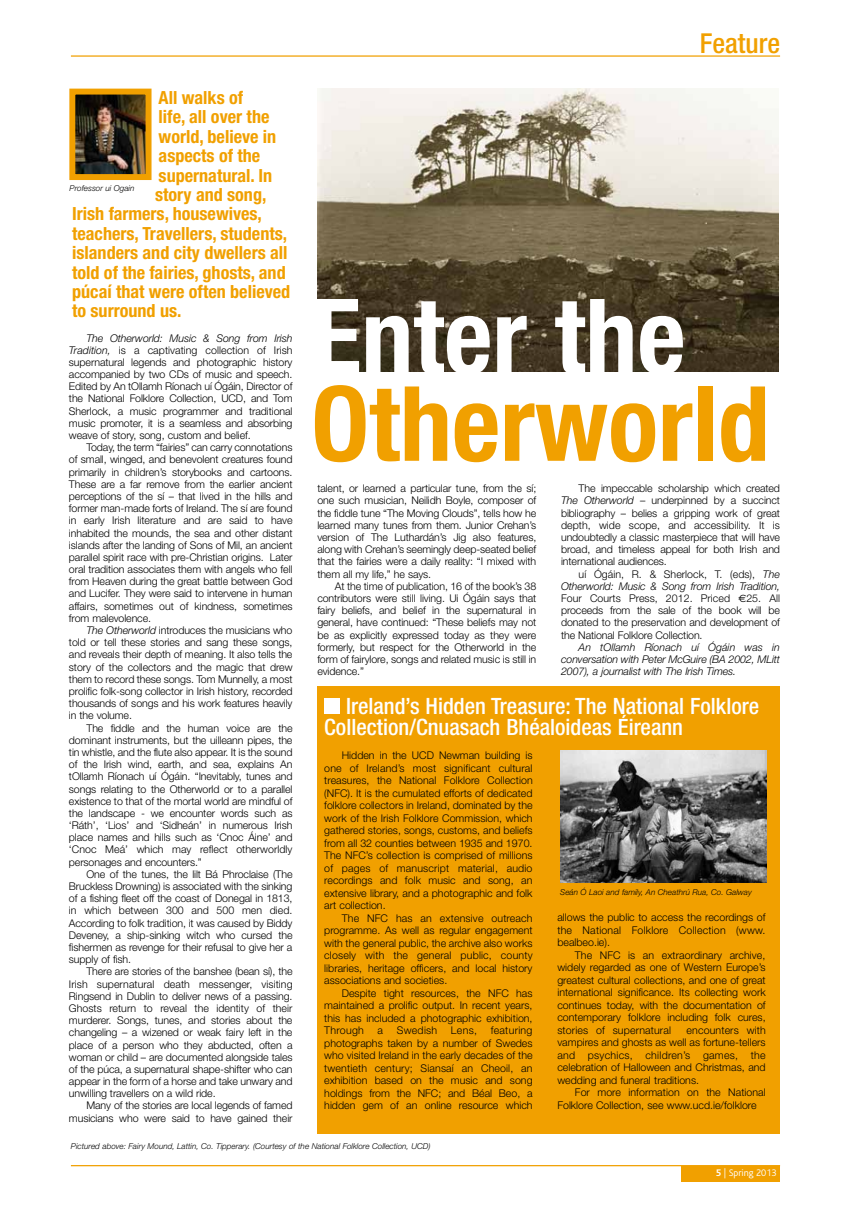
<style>
.page{position:relative;width:851px;height:1205px;background:#fff}
.page>*{position:absolute;margin:0;border:0;box-sizing:border-box;transform-origin:0 0}
.t1{font:700 condensed 104px "Helvetica Neue";color:#f1a000}
.t2{font:700 condensed 104px "Helvetica Neue";color:#fff}
.t3{font:500 condensed 27.5px "Helvetica Neue";color:#f1a000}
.t4{font:500 condensed 22.5px/21.2px "Helvetica Neue";color:#fff}
.t5{font:700 condensed 18.12px "Helvetica Neue";color:#f1a000}
.t6{font:300 10.62px/12.1px "Helvetica Neue CE";letter-spacing:-.01em;color:#000;text-align:justify}
.t7{font:italic 300 10.62px/12.1px "Helvetica Neue CE";letter-spacing:-.01em;color:#000;text-align:justify}
.t8{font:300 10.62px "Helvetica Neue CE";letter-spacing:.025em;color:#000}
.t9{font:300 10px "Bliss";color:#fff}
.t10{font:italic 300 8.12px "Helvetica Neue CE";color:#000}
.s1{font-style:italic}
.s2{font-family:"Euro Sans";font-weight:400}
.s3{font-weight:700}
</style>
<div class="page">
<div style="left:681px;top:1166px;width:99px;height:16px;background:#f1a000"></div>
<hr style="left:71px;top:1165px;width:709px;height:1px;background:#f1a000">
<hr style="left:71px;top:55px;width:709px;height:2px;background:#f1a000">
<img style="left:317px;top:89px;width:461px;height:282px">
<img style="left:76px;top:96px;width:68px;height:77px">
<div style="left:69px;top:89px;width:82px;height:91px;border:6px solid #f1a000"></div>
<div style="left:317px;top:686px;width:463px;height:448px;background:#f1a000"></div>
<div style="left:324px;top:698px;width:16px;height:16px;background:#fff"></div>
<img style="left:560px;top:751px;width:206px;height:132px">
<h3 class="t5" style="left:159px;top:87px;width:86px">All walks of</h3>
<h3 class="t5" style="left:159px;top:106px;width:112px">life, all over the</h3>
<h3 class="t5" style="left:159px;top:125px;width:119px">world, believe in</h3>
<h3 class="t5" style="left:159px;top:145px;width:103px">aspects of the</h3>
<h3 class="t5" style="left:159px;top:164px;width:115px">supernatural. In</h3>
<h3 class="t5" style="left:155px;top:184px;width:113px">story and song,</h3>
<h3 class="t5" style="left:72px;top:203px;width:191px">Irish farmers, housewives,</h3>
<h3 class="t5" style="left:72px;top:222px;width:216px">teachers, Travellers, students,</h3>
<h3 class="t5" style="left:72px;top:242px;width:217px">islanders and city dwellers all</h3>
<h3 class="t5" style="left:72px;top:261px;width:215px">told of the fairies, ghosts, and</h3>
<h3 class="t5" style="left:72px;top:280px;width:220px">púcaí that were often believed</h3>
<h3 class="t5" style="left:72px;top:300px;width:111px">to surround us.</h3>
<p class="t10" style="left:70px;top:183px;width:66px">Professor ui Ogain</p>
<p class="t6" style="left:69px;top:332px;width:225px;text-indent:17px"><span class="s1">The Otherworld: Music &amp; Song from Irish Tradition,</span> is a captivating collection of Irish supernatural legends and photographic history accompanied by two CDs of music and speech.<br>Edited by An tOllamh Ríonach uí Ógáin, Director of the National Folklore Collection, UCD, and Tom Sherlock, a music programmer and traditional music promoter, it is a seamless and absorbing weave of story, song, custom and belief.</p>
<p class="t6" style="left:69px;top:441px;width:225px;text-indent:17px">Today, the term “fairies” can carry connotations of small, winged, and benevolent creatures found primarily in children’s storybooks and cartoons.<br>These are a far remove from the earlier ancient perceptions of the sí – that lived in the hills and former man-made forts of Ireland. The sí are found in early Irish literature and are said to have inhabited the mounds, the sea and other distant islands after the landing of Sons of Mil, an ancient parallel spirit race with pre-Christian origins. Later oral tradition associates them with angels who fell from Heaven during the great battle between God and Lucifer. They were said to intervene in human affairs, sometimes out of kindness, sometimes from malevolence.</p>
<p class="t6" style="left:69px;top:624px;width:225px;text-indent:17px"><span class="s1">The Otherworld</span> introduces the musicians who told or tell these stories and sang these songs, and reveals their depth of meaning. It also tells the story of the collectors and the magic that drew them to record these songs. Tom Munnelly, a most prolific folk-song collector in Irish history, recorded thousands of songs and his work features heavily in the volume.</p>
<p class="t6" style="left:69px;top:722px;width:225px;text-indent:17px">The fiddle and the human voice are the dominant instruments, but the uilleann pipes, the tin whistle, and the flute also appear. It is the sound of the Irish wind, earth, and sea, explains An tOllamh Ríonach uí Ógáin. “Inevitably, tunes and songs relating to the Otherworld or to a parallel existence to that of the mortal world are mindful of the landscape - we encounter words such as ‘Ráth’, ‘Lios’ and ‘Sidheán’ in numerous Irish place names and hills such as ‘Cnoc Áine’ and ‘Cnoc Meá’ which may reflect otherworldly personages and encounters.”</p>
<p class="t6" style="left:69px;top:868px;width:225px;text-indent:17px">One of the tunes, the lilt Bá Phroclaise (The Bruckless Drowning) is associated with the sinking of a fishing fleet off the coast of Donegal in 1813, in which between 300 and 500 men died.<br>According to folk tradition, it was caused by Biddy Deveney, a ship-sinking witch who cursed the fishermen as revenge for their refusal to give her a supply of fish.</p>
<p class="t6" style="left:69px;top:965px;width:225px;text-indent:17px">There are stories of the banshee (bean sí), the Irish supernatural death messenger, visiting Ringsend in Dublin to deliver news of a passing.<br>Ghosts return to reveal the identity of their murderer. Songs, tunes, and stories about the changeling – a wizened or weak fairy left in the place of a person who they abducted, often a woman or child – are documented alongside tales of the púca, a supernatural shape-shifter who can appear in the form of a horse and take unwary and unwilling travellers on a wild ride.</p>
<p class="t6" style="left:69px;top:1099px;width:225px;text-align:right">Many of the stories are local legends of famed musicians who were said to have gained their</p>
<h2 class="t3" style="left:699px;top:26px;width:82px">Feature</h2>
<h1 class="t2" style="left:311px;top:273px;width:376px">Enter the</h1>
<h1 class="t1" style="left:311px;top:361px;width:460px">Otherworld</h1>
<p class="t6" style="left:317px;top:482px;width:220px">talent, or learned a particular tune, from the sí; one such musician, Neilidh Boyle, composer of the fiddle tune “The Moving Clouds”, tells how he learned many tunes from them. Junior Crehan’s version of The Luthardán’s Jig also features, along with Crehan’s seemingly deep-seated belief that the fairies were a daily reality: “I mixed with them all my life,” he says.</p>
<p class="t6" style="left:317px;top:580px;width:220px;text-indent:17px">At the time of publication, 16 of the book’s 38 contributors were still living. Ui Ógáin says that fairy beliefs, and belief in the supernatural in general, have continued: “These beliefs may not be as explicitly expressed today as they were formerly, but respect for the Otherworld in the form of fairylore, songs and related music is still in evidence.”</p>
<p class="t6" style="left:561px;top:482px;width:220px;text-indent:17px">The impeccable scholarship which created <span class="s1">The Otherworld</span> – underpinned by a succinct bibliography – belies a gripping work of great depth, wide scope, and accessibility. It is undoubtedly a classic masterpiece that will have broad, and timeless appeal for both Irish and international audiences.</p>
<p class="t6" style="left:561px;top:568px;width:220px;text-indent:17px">uí Ógáin, R. &amp; Sherlock, T. (eds), <span class="s1">The Otherworld: Music &amp; Song from Irish Tradition, </span>Four Courts Press, 2012. Priced <span class="s2">€</span>25. All proceeds from the sale of the book will be donated to the preservation and development of the National Folklore Collection.</p>
<p class="t7" style="left:561px;top:641px;width:220px;text-indent:17px">An tOllamh Ríonach uí Ógáin was in conversation with Peter McGuire (BA 2002, MLitt 2007), a journalist with The Irish Times.</p>
<h3 class="t4" style="left:324px;top:695px;width:436px;text-indent:22px">Ireland’s Hidden Treasure: The National Folklore<br>Collection/Cnuasach Bhéaloideas Éireann</h3>
<p class="t6" style="left:324px;top:749px;width:210px;line-height:12.5px;text-indent:17px">Hidden in the UCD Newman building is one of Ireland’s most significant cultural treasures, the National Folklore Collection (NFC). It is the cumulated efforts of dedicated folklore collectors in Ireland, dominated by the work of the Irish Folklore Commission, which gathered stories, songs, customs, and beliefs from all 32 counties between 1935 and 1970.<br>The NFC’s collection is comprised of millions of pages of manuscript material, audio recordings and folk music and song, an extensive library, and a photographic and folk art collection.</p>
<p class="t6" style="left:324px;top:911px;width:210px;line-height:12.5px;text-indent:17px">The NFC has an extensive outreach programme. As well as regular engagement with the general public, the archive also works closely with the general public, county libraries, heritage officers, and local history associations and societies.</p>
<p class="t6" style="left:324px;top:986px;width:210px;line-height:12.5px;text-indent:17px">Despite tight resources, the NFC has maintained a prolific output. In recent years, this has included a photographic exhibition, Through</p>
<p class="t10" style="left:560px;top:887px;width:193px">Seán Ó Laoi and family, An Cheathrú Rua, Co. Galway</p>
<p class="t6" style="left:557px;top:911px;width:210px;line-height:12.5px">allows the public to access the recordings of the National Folklore Collection (www. bealbeo.ie).</p>
<p class="t6" style="left:557px;top:949px;width:210px;line-height:12.5px;text-indent:17px">The NFC is an extraordinary archive, widely regarded as one of Western Europe’s greatest cultural collections, and one of great international significance. Its collecting work continues today, with the documentation of contemporary folklore including folk cures, stories of supernatural</p>
<p class="t6" style="left:377px;top:1024px;width:7px">a</p>
<p class="t8" style="left:396px;top:1024px;width:42px">Swedish</p>
<p class="t6" style="left:451px;top:1024px;width:28px">Lens,</p>
<p class="t6" style="left:557px;top:1024px;width:210px;line-height:12.5px;text-indent:129px">encounters with vampires and ghosts as well as fortune-tellers and psychics, children’s games, the celebration of Halloween and Christmas, and wedding and funeral traditions.</p>
<p class="t6" style="left:557px;top:1086px;width:210px;line-height:12.5px;text-indent:17px">For more information on the National<br>Folklore Collection, see www.ucd.ie/folklore</p>
<p class="t6" style="left:324px;top:1024px;width:210px;line-height:12.5px;text-indent:166px">featuring photographs taken by a number of Swedes who visited Ireland in the early decades of the twentieth century; Siansaí an Cheoil, an exhibition based on the music and song holdings from the NFC; and Béal Beo, a hidden gem of an online resource which</p>
<p class="t10" style="left:71px;top:1141px;width:361px">Pictured above: Fairy Mound, Lattin, Co. Tipperary. (Courtesy of the National Folklore Collection, UCD)</p>
<p class="t9" style="left:715px;top:1167px;width:62px"><span class="s3">5</span> | Spring 2013</p>
</div>
